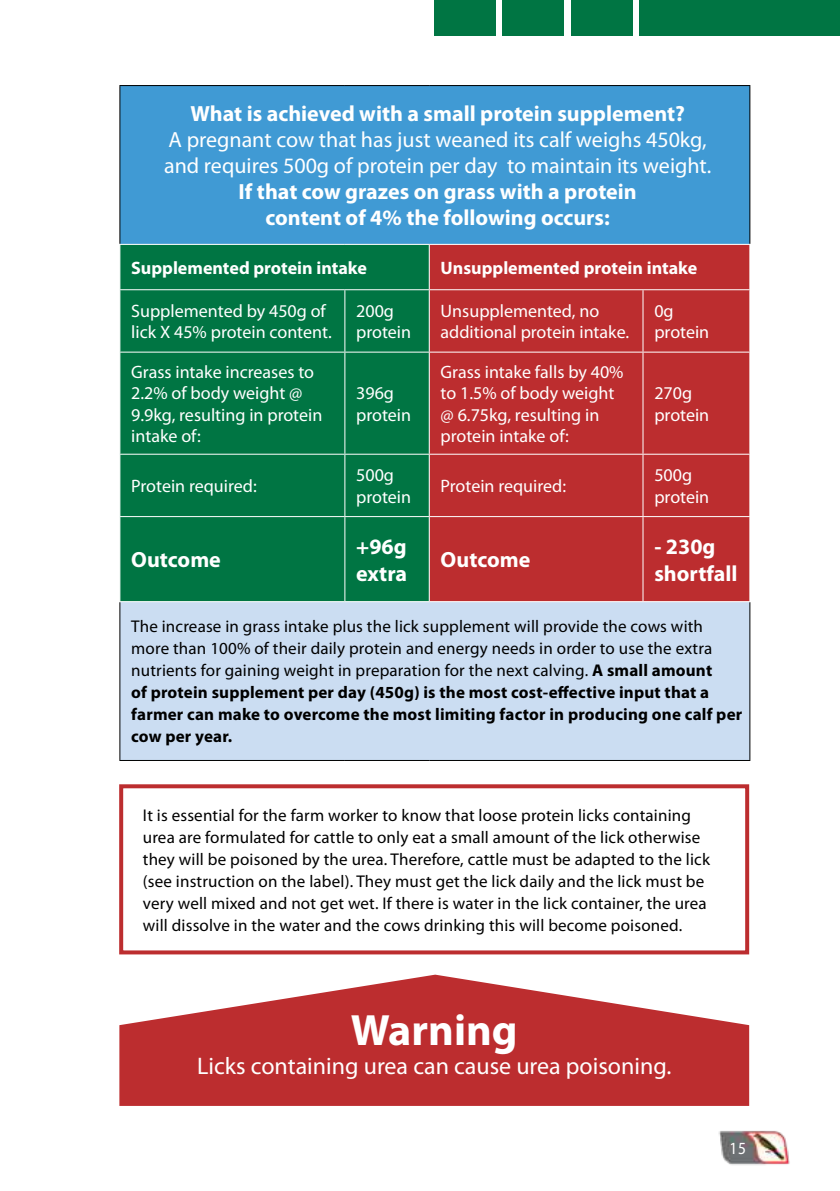
<style>
.page{position:relative;width:840px;height:1191px;background:#fff}
.page>*{position:absolute;margin:0;border:0;box-sizing:border-box;transform-origin:0 0}
.t1{font:700 44px "Myriad Pro";color:#fff}
.t2{font:24px "Myriad Pro";color:#fff}
.t3{font:700 22px/26.4px "Myriad Pro";color:#fff}
.t4{font:22px/26px "Myriad Pro";color:#fff}
.t5{font:18px/21.6px "Myriad Pro";color:#fff}
.t6{font:700 18px "Myriad Pro";color:#fff}
.t7{font:17.2px "Myriad Pro";color:#fff;scale:.9 1}
.t8{font:17px/22px "Myriad Pro";letter-spacing:.01em;color:#000}
.s1{font-weight:700}
</style>
<div class="page">
<img style="left:718px;top:1130px;width:72px;height:35px">
<div style="left:639px;top:0;width:200px;height:36px;background:#007543"></div>
<div style="left:570px;top:0;width:62px;height:36px;background:#007543"></div>
<div style="left:502px;top:0;width:61px;height:36px;background:#007543"></div>
<div style="left:434px;top:0;width:61px;height:36px;background:#007543"></div>
<div style="left:119px;top:784px;width:629px;height:170px;border:4px solid #bc2d2f"></div>
<div style="left:120px;top:86px;width:629px;height:158px;background:#409ad4"></div>
<div style="left:120px;top:245px;width:308px;height:356px;background:#007543"></div>
<div style="left:429px;top:245px;width:320px;height:356px;background:#bc2d2f"></div>
<div style="left:120px;top:601px;width:629px;height:159px;background:#cbddf2"></div>
<hr style="left:119px;top:85px;width:226px;height:1px;background:#000">
<hr style="left:119px;top:86px;width:1px;height:158px;background:#000">
<hr style="left:345px;top:85px;width:84px;height:1px;background:#000">
<hr style="left:429px;top:85px;width:213px;height:1px;background:#000">
<hr style="left:642px;top:85px;width:108px;height:1px;background:#000">
<hr style="left:749px;top:86px;width:1px;height:158px;background:#000">
<hr style="left:119px;top:602px;width:1px;height:158px;background:#000">
<hr style="left:749px;top:602px;width:1px;height:158px;background:#000">
<hr style="left:119px;top:760px;width:226px;height:1px;background:#000">
<hr style="left:345px;top:760px;width:84px;height:1px;background:#000">
<hr style="left:429px;top:760px;width:213px;height:1px;background:#000">
<hr style="left:642px;top:760px;width:108px;height:1px;background:#000">
<hr style="left:119px;top:289px;width:226px;height:1px;background:#fff">
<hr style="left:345px;top:289px;width:84px;height:1px;background:#fff">
<hr style="left:344px;top:290px;width:1px;height:61px;background:#fff">
<hr style="left:429px;top:289px;width:213px;height:1px;background:#fff">
<hr style="left:642px;top:289px;width:108px;height:1px;background:#fff">
<hr style="left:642px;top:290px;width:1px;height:61px;background:#fff">
<hr style="left:119px;top:351px;width:226px;height:1px;background:#fff">
<hr style="left:345px;top:351px;width:84px;height:1px;background:#fff">
<hr style="left:344px;top:352px;width:1px;height:102px;background:#fff">
<hr style="left:429px;top:351px;width:213px;height:1px;background:#fff">
<hr style="left:642px;top:351px;width:108px;height:1px;background:#fff">
<hr style="left:642px;top:352px;width:1px;height:102px;background:#fff">
<hr style="left:119px;top:454px;width:226px;height:1px;background:#fff">
<hr style="left:345px;top:454px;width:84px;height:1px;background:#fff">
<hr style="left:344px;top:455px;width:1px;height:61px;background:#fff">
<hr style="left:429px;top:454px;width:213px;height:1px;background:#fff">
<hr style="left:642px;top:454px;width:108px;height:1px;background:#fff">
<hr style="left:642px;top:455px;width:1px;height:61px;background:#fff">
<hr style="left:119px;top:516px;width:226px;height:1px;background:#fff">
<hr style="left:345px;top:516px;width:84px;height:1px;background:#fff">
<hr style="left:344px;top:517px;width:1px;height:84px;background:#fff">
<hr style="left:429px;top:516px;width:213px;height:1px;background:#fff">
<hr style="left:642px;top:516px;width:108px;height:1px;background:#fff">
<hr style="left:642px;top:517px;width:1px;height:84px;background:#fff">
<hr style="left:119px;top:601px;width:226px;height:1px;background:#fff">
<hr style="left:345px;top:601px;width:84px;height:1px;background:#fff">
<hr style="left:429px;top:601px;width:213px;height:1px;background:#fff">
<hr style="left:642px;top:601px;width:108px;height:1px;background:#fff">
<svg style="left:119px;top:974px;width:629px;height:132px;fill:#bc2d2f"></svg>
<p class="t3" style="left:190px;top:100px;width:495px">What is achieved with a small protein supplement?</p>
<p class="t4" style="left:164px;top:126px;width:548px">A pregnant cow that has just weaned its calf weighs 450kg, and requires 500g of protein per day to maintain its weight.</p>
<p class="t3" style="left:238px;top:178px;width:399px;text-align:center">If that cow grazes on grass with a protein content of 4% the following occurs:</p>
<p class="t6" style="left:131px;top:256px;width:237px">Supplemented protein intake</p>
<p class="t6" style="left:440px;top:256px;width:258px">Unsupplemented protein intake</p>
<p class="t5" style="left:131px;top:300px;width:202px">Supplemented by 450g of lick X 45% protein content.</p>
<p class="t5" style="left:356px;top:300px;width:56px">200g protein</p>
<p class="t5" style="left:440px;top:300px;width:190px">Unsupplemented, no additional protein intake.</p>
<p class="t5" style="left:654px;top:300px;width:56px">0g protein</p>
<p class="t5" style="left:131px;top:360px;width:192px">Grass intake increases to<br>2.2% of body weight @<br>9.9kg, resulting in protein intake of:</p>
<p class="t5" style="left:440px;top:360px;width:184px">Grass intake falls by 40% to 1.5% of body weight @ 6.75kg, resulting in protein intake of:</p>
<p class="t5" style="left:356px;top:382px;width:56px">396g protein</p>
<p class="t5" style="left:654px;top:382px;width:56px">270g protein</p>
<p class="t5" style="left:131px;top:475px;width:127px">Protein required:</p>
<p class="t5" style="left:356px;top:464px;width:56px">500g protein</p>
<p class="t5" style="left:440px;top:475px;width:127px">Protein required:</p>
<p class="t5" style="left:654px;top:464px;width:56px">500g protein</p>
<p class="t3" style="left:654px;top:533px;width:85px">- 230g shortfall</p>
<p class="t8" style="left:131px;top:615px;width:612px">The increase in grass intake plus the lick supplement will provide the cows with more than 100% of their daily protein and energy needs in order to use the extra nutrients for gaining weight in preparation for the next calving. <span class="s1">A small amount<br>of protein supplement per day (450g) is the most cost-effective input that a farmer can make to overcome the most limiting factor in producing one calf per cow per year.</span></p>
<p class="t3" style="left:356px;top:533px;width:52px">+96g extra</p>
<p class="t3" style="left:131px;top:546px;width:91px">Outcome</p>
<p class="t3" style="left:440px;top:546px;width:91px">Outcome</p>
<p class="t8" style="left:143px;top:803px;width:568px">It is essential for the farm worker to know that loose protein licks containing urea are formulated for cattle to only eat a small amount of the lick otherwise they will be poisoned by the urea. Therefore, cattle must be adapted to the lick (see instruction on the label). They must get the lick daily and the lick must be very well mixed and not get wet. If there is water in the lick container, the urea will dissolve in the water and the cows drinking this will become poisoned.</p>
<h1 class="t1" style="left:351px;top:1001px;width:168px">Warning</h1>
<h2 class="t2" style="left:197px;top:1051px;width:475px">Licks containing urea can cause urea poisoning.</h2>
<p class="t7" style="left:729px;top:1137px;width:20px">15</p>
</div>
